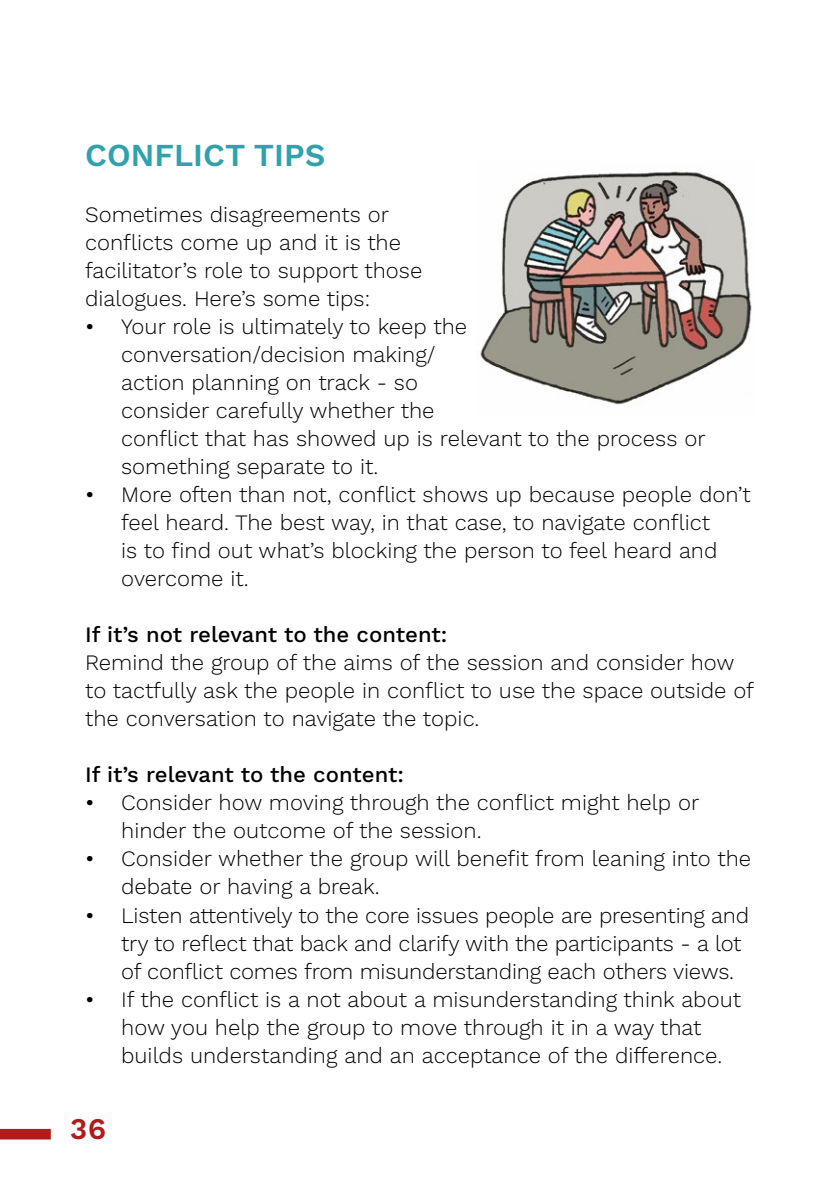
<style>
.page{position:relative;width:840px;height:1191px;background:#fff}
.page>*{position:absolute;margin:0;border:0;box-sizing:border-box;transform-origin:0 0}
.t1{font:600 32px "Work Sans";color:#31a2ac}
.t2{font:600 30px "Work Sans";color:#af1c1c}
.t3{font:300 22px/28px "Work Sans";color:#000}
.t4{font:500 22px "Work Sans";color:#000}
.s1{font-weight:400}
</style>
<div class="page">
<div style="left:0;top:1128px;width:51px;height:11px;background:#af1c1c;border:2px solid #af1c1c"></div>
<img style="left:480px;top:171px;width:272px;height:234px">
<h1 class="t1" style="left:85px;top:136px;width:242px">CONFLICT TIPS</h1>
<p class="t3" style="left:85px;top:201px;width:338px">Sometimes disagreements or conflicts come up and it is the facilitator’s role to support those dialogues. Here’s some tips:</p>
<p class="t3" style="left:121px;top:314px;width:585px;text-indent:-36px"><span class="s1">•</span> Your role is ultimately to keep the<br>conversation/decision making/<br>action planning on track - so<br>consider carefully whether the<br>conflict that has showed up is relevant to the process or something separate to it.</p>
<p class="t3" style="left:121px;top:482px;width:631px;text-indent:-36px"><span class="s1">•</span> More often than not, conflict shows up because people don’t feel heard. The best way, in that case, to navigate conflict<br>is to find out what’s blocking the person to feel heard and overcome it.</p>
<p class="t4" style="left:85px;top:622px;width:363px">If it’s not relevant to the content:</p>
<p class="t3" style="left:85px;top:650px;width:670px">Remind the group of the aims of the session and consider how to tactfully ask the people in conflict to use the space outside of the conversation to navigate the topic.</p>
<p class="t4" style="left:85px;top:762px;width:320px">If it’s relevant to the content:</p>
<p class="t3" style="left:121px;top:790px;width:579px;text-indent:-36px"><span class="s1">•</span> Consider how moving through the conflict might help or hinder the outcome of the session.</p>
<p class="t3" style="left:121px;top:846px;width:631px;text-indent:-36px"><span class="s1">•</span> Consider whether the group will benefit from leaning into the debate or having a break.</p>
<p class="t3" style="left:121px;top:902px;width:629px;text-indent:-36px"><span class="s1">•</span> Listen attentively to the core issues people are presenting and try to reflect that back and clarify with the participants - a lot of conflict comes from misunderstanding each others views.</p>
<p class="t3" style="left:121px;top:986px;width:621px;text-indent:-36px"><span class="s1">•</span> If the conflict is a not about a misunderstanding think about how you help the group to move through it in a way that builds understanding and an acceptance of the difference.</p>
<h2 class="t2" style="left:70px;top:1111px;width:38px">36</h2>
</div>
